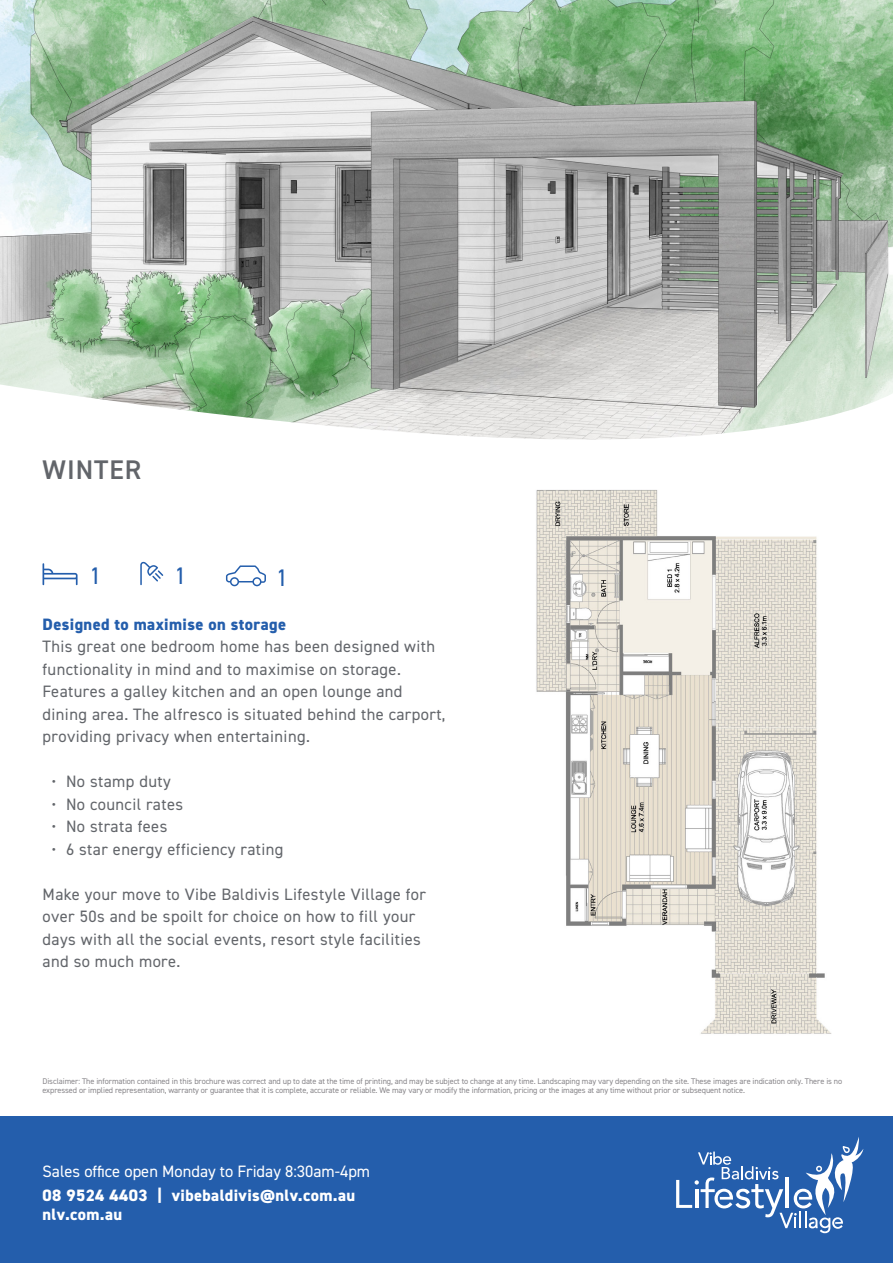
<style>
.page{position:relative;width:893px;height:1263px;background:#fff}
.page>*{position:absolute;margin:0;border:0;box-sizing:border-box;transform-origin:0 0}
.t1{font:600 27px "DIN2014";letter-spacing:.035em;color:#62656a}
.t2{font:24px "DIN2014";color:#245eac}
.t3{font:16.5px/22.5px "DIN2014";letter-spacing:.025em;color:#62656a}
.t4{font:800 16.5px "DIN2014";letter-spacing:.025em;color:#fff}
.t5{font:16.5px "DIN2014";color:#fff}
.t6{font:800 16.5px "DIN2014";letter-spacing:.025em;color:#245eac}
.t7{font:8.25px/9px "DIN2014";letter-spacing:-.01em;color:#88868a}
</style>
<div class="page">
<div style="left:0;top:1117px;width:893px;height:146px;background:#245eac"></div>
<img style="left:0;top:0;width:893px;height:440px">
<svg style="left:226px;top:565px;width:40px;height:21px"></svg>
<svg style="left:140px;top:561px;width:23px;height:24px"></svg>
<svg style="left:43px;top:563px;width:35px;height:22px"></svg>
<svg style="left:676px;top:1137px;width:187px;height:96px"></svg>
<img style="left:536px;top:490px;width:295px;height:544px">
<p class="t1" style="left:43px;top:452px;width:100px">WINTER</p>
<p class="t2" style="left:89px;top:561px;width:13px">1</p>
<p class="t2" style="left:175px;top:561px;width:13px">1</p>
<p class="t2" style="left:276px;top:562px;width:13px">1</p>
<p class="t6" style="left:43px;top:613px;width:245px">Designed to maximise on storage</p>
<p class="t3" style="left:43px;top:635px;width:404px">This great one bedroom home has been designed with functionality in mind and to maximise on storage.<br>Features a galley kitchen and an open lounge and dining area. The alfresco is situated behind the carport, providing privacy when entertaining.</p>
<p class="t3" style="left:52px;top:770px;width:121px">• No stamp duty</p>
<p class="t3" style="left:52px;top:792px;width:133px">• No council rates</p>
<p class="t3" style="left:52px;top:815px;width:117px">• No strata fees</p>
<p class="t3" style="left:52px;top:837px;width:233px">• 6 star energy efficiency rating</p>
<p class="t3" style="left:43px;top:882px;width:385px">Make your move to Vibe Baldivis Lifestyle Village for over 50s and be spoilt for choice on how to fill your days with all the social events, resort style facilities and so much more.</p>
<p class="t7" style="left:43px;top:1076px;width:801px">Disclaimer: The information contained in this brochure was correct and up to date at the time of printing, and may be subject to change at any time. Landscaping may vary depending on the site. These images are indication only. There is no expressed or implied representation, warranty or guarantee that it is complete, accurate or reliable. We may vary or modify the information, pricing or the images at any time without prior or subsequent notice.</p>
<p class="t5" style="left:43px;top:1160px;width:329px">Sales office open Monday to Friday 8:30am-4pm</p>
<p class="t4" style="left:43px;top:1184px;width:314px">08 9524 4403 | vibebaldivis@nlv.com.au</p>
<p class="t4" style="left:43px;top:1204px;width:81px">nlv.com.au</p>
</div>
